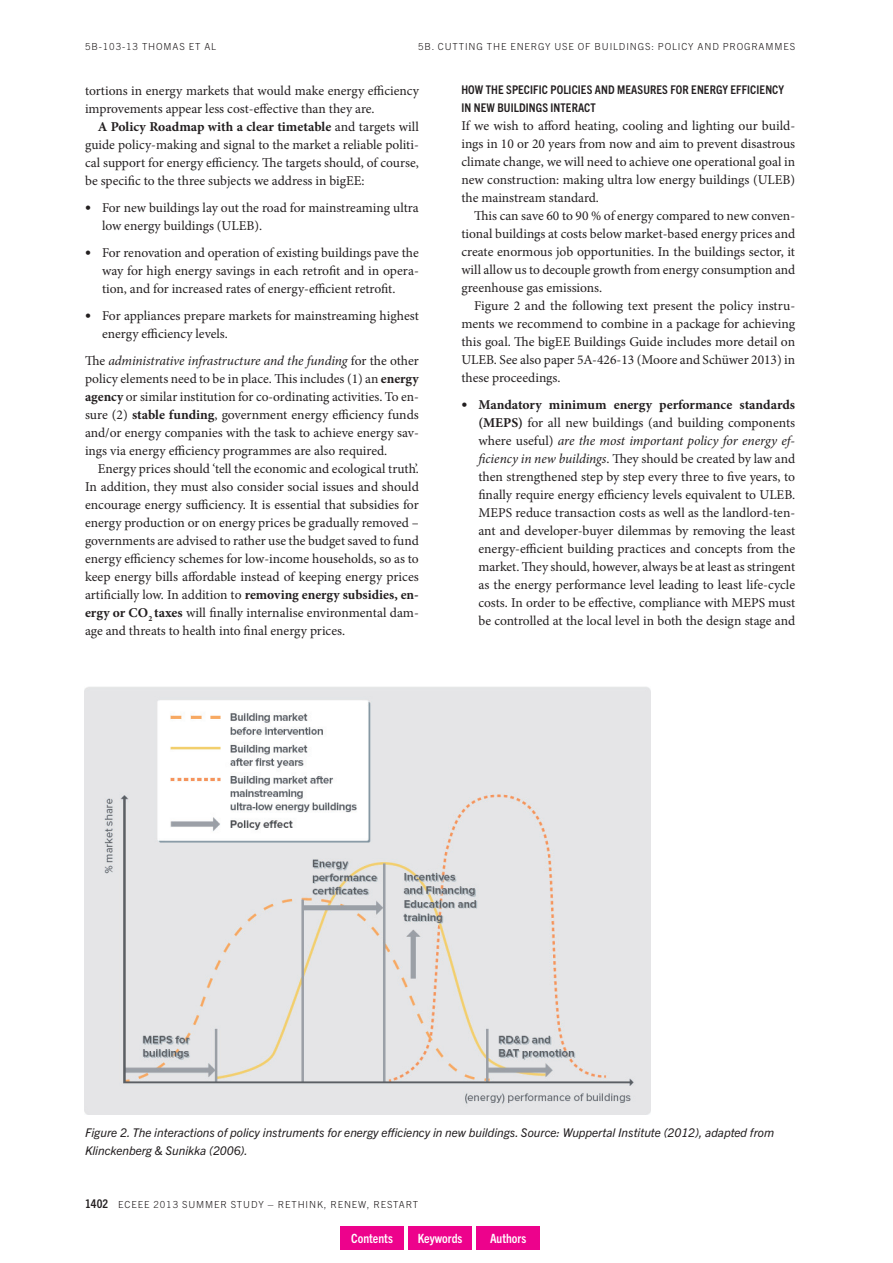
<style>
.page{position:relative;width:893px;height:1263px;background:#fff}
.page>*{position:absolute;margin:0;border:0;box-sizing:border-box;transform-origin:0 0}
.eceee_-_Body_Text{font:13.5px/18px "Minion Pro";color:#231f20;text-align:justify}
.eceee_-_Bullet_list{font:13.5px/18px "Minion Pro";color:#231f20}
.eceee_-_Body_text_1{font:13.5px/18px "Minion Pro";color:#231f20;text-align:justify}
.t1{font:700 condensed 12.75px "Trade Gothic Next LT Pro";color:#fff}
.eceee_-_Figure_capt{font:italic 12px/18px "Trade Gothic Next LT Pro";color:#231f20}
.eceee_-_Heading_2{font:700 condensed 12px/18px "Trade Gothic Next LT Pro";letter-spacing:.01em;color:#231f20}
.t2{font:300 9.75px "Trade Gothic Next LT Pro";letter-spacing:.09em;color:#231f20}
.s1{font-weight:700}
.s2{font-family:"Trade Gothic Next LT Pro";font-weight:300;font-size:12px}
.s3{font-style:italic}
.s4{font-weight:700;font-stretch:condensed;font-size:12px}
</style>
<div class="page">
<img style="left:84px;top:687px;width:567px;height:427px">
<div style="left:340px;top:1226px;width:64px;height:24px;background:#ed028c"></div>
<div style="left:408px;top:1226px;width:64px;height:24px;background:#ed028c"></div>
<div style="left:476px;top:1226px;width:64px;height:24px;background:#ed028c"></div>
<p class="t2" style="left:85px;top:40px;width:133px">5B-103-13 THOMAS ET AL</p>
<p class="t2" style="left:418px;top:40px;width:379px">5B. CUTTING THE ENERGY USE OF BUILDINGS: POLICY AND PROGRAMMES</p>
<p class="eceee_-_Body_text_1" style="left:85px;top:82px;width:335px">tortions in energy markets that would make energy efficiency improvements appear less cost-effective than they are.</p>
<p class="eceee_-_Body_Text" style="left:85px;top:118px;width:335px;text-indent:13px"><span class="s1">A Policy Roadmap with a clear timetable</span> and targets will guide policy-making and signal to the market a reliable politi&shy;cal support for energy efficiency. The targets should, of course, be specific to the three subjects we address in bigEE:</p>
<p class="eceee_-_Bullet_list" style="left:102px;top:199px;width:318px;text-indent:-17px"><span class="s2">•</span> For new buildings lay out the road for mainstreaming ultra low energy buildings (ULEB).</p>
<p class="eceee_-_Bullet_list" style="left:102px;top:244px;width:318px;text-align:justify;text-indent:-17px"><span class="s2">•</span> For renovation and operation of existing buildings pave the way for high energy savings in each retrofit and in opera&shy;tion, and for increased rates of energy-efficient retrofit.</p>
<p class="eceee_-_Bullet_list" style="left:102px;top:307px;width:318px;text-indent:-17px"><span class="s2">•</span> For appliances prepare markets for mainstreaming highest energy efficiency levels.</p>
<p class="eceee_-_Body_text_1" style="left:85px;top:352px;width:335px">The <span class="s3">administrative infrastructure and the funding</span> for the other policy elements need to be in place. This includes (1) an <span class="s1">energy agency</span> or similar institution for co-ordinating activities. To en&shy;sure (2) <span class="s1">stable funding</span>, government energy efficiency funds and/or energy companies with the task to achieve energy sav&shy;ings via energy efficiency programmes are also required.</p>
<p class="eceee_-_Body_Text" style="left:85px;top:460px;width:335px;text-indent:13px">Energy prices should ‘tell the economic and ecological truth’.<br>In addition, they must also consider social issues and should encourage energy sufficiency. It is essential that subsidies for energy production or on energy prices be gradually removed – governments are advised to rather use the budget saved to fund energy efficiency schemes for low-income households, so as to keep energy bills affordable instead of keeping energy prices artificially low. In addition to <span class="s1">removing energy subsidies, en&shy;ergy or CO</span><sub>2</sub> <span class="s1">taxes</span> will finally internalise environmental dam&shy;age and threats to health into final energy prices.</p>
<p class="eceee_-_Heading_2" style="left:461px;top:80px;width:324px">HOW THE SPECIFIC POLICIES AND MEASURES FOR ENERGY EFFICIENCY<br>IN NEW BUILDINGS INTERACT</p>
<p class="eceee_-_Body_text_1" style="left:461px;top:117px;width:335px">If we wish to afford heating, cooling and lighting our build&shy;ings in 10 or 20 years from now and aim to prevent disastrous climate change, we will need to achieve one operational goal in new construction: making ultra low energy buildings (ULEB) the mainstream standard.</p>
<p class="eceee_-_Body_Text" style="left:461px;top:207px;width:335px;text-indent:13px">This can save 60 to 90 % of energy compared to new conven&shy;tional buildings at costs below market-based energy prices and create enormous job opportunities. In the buildings sector, it will allow us to decouple growth from energy consumption and greenhouse gas emissions.</p>
<p class="eceee_-_Body_Text" style="left:461px;top:297px;width:335px;text-indent:13px">Figure 2 and the following text present the policy instru&shy;ments we recommend to combine in a package for achieving this goal. The bigEE Buildings Guide includes more detail on ULEB. See also paper 5A-426-13 (Moore and Schüwer 2013) in these proceedings.</p>
<p class="eceee_-_Bullet_list" style="left:478px;top:396px;width:318px;text-align:justify;text-indent:-17px"><span class="s2">•</span> <span class="s1">Mandatory minimum energy performance standards (MEPS)</span> for all new buildings (and building components where useful) <span class="s3">are the most important policy for energy ef&shy;ficiency in new buildings</span>. They should be created by law and then strengthened step by step every three to five years, to finally require energy efficiency levels equivalent to ULEB.<br>MEPS reduce transaction costs as well as the landlord-ten&shy;ant and developer-buyer dilemmas by removing the least energy-efficient building practices and concepts from the market. They should, however, always be at least as stringent as the energy performance level leading to least life-cycle costs. In order to be effective, compliance with MEPS must be controlled at the local level in both the design stage and</p>
<p class="eceee_-_Figure_capt" style="left:85px;top:1123px;width:691px">Figure 2. The interactions of policy instruments for energy efficiency in new buildings. Source: Wuppertal Institute (2012), adapted from<br>Klinckenberg &amp; Sunikka (2006).</p>
<p class="t2" style="left:85px;top:1198px;width:335px"><span class="s4">1402</span> ECEEE 2013 SUMMER STUDY – RETHINK, RENEW, RESTART</p>
<p class="t1" style="left:351px;top:1229px;width:43px">Contents</p>
<p class="t1" style="left:418px;top:1229px;width:46px">Keywords</p>
<p class="t1" style="left:490px;top:1229px;width:38px">Authors</p>
</div>
